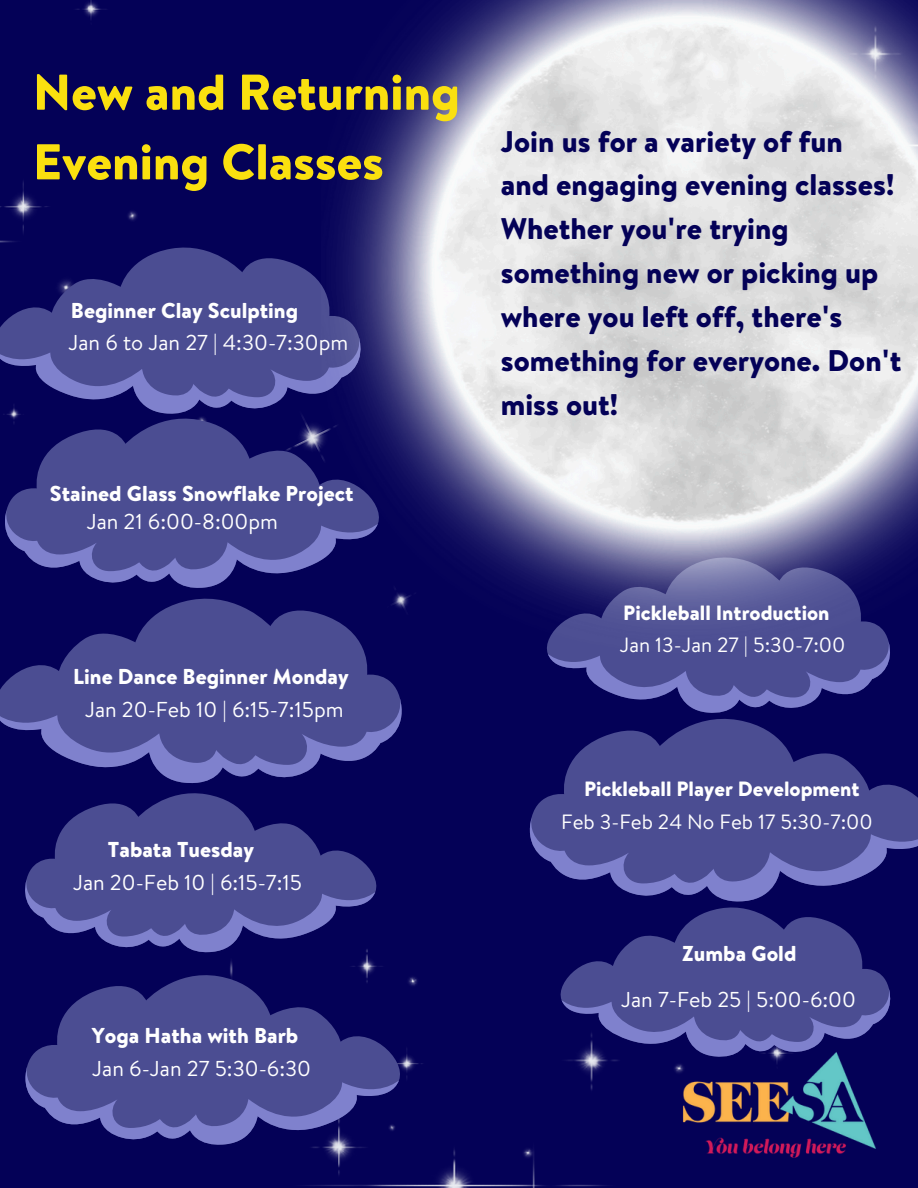
<style>
.page{position:relative;width:918px;height:1188px;background:#040157}
.page>*{position:absolute;margin:0;border:0;box-sizing:border-box;transform-origin:0 0}
.t1{font:900 50.25px/69.6px "Hv D Trial Brandon Text";color:#fae00f}
.t2{font:900 29.85px/43.8px "Hv D Trial Brandon Text";color:#040157}
.t3{font:21.6px "Brandon Text";color:#fff}
.t4{font:900 21.6px "Hv D Trial Brandon Text";color:#fff}
.t5{font:900 20.7px "Hv D Trial Brandon Text";color:#fff}
.t6{font:20.7px "Brandon Text";color:#fff}
.s1{font-family:"Noto Sans";font-weight:700}
</style>
<div class="page">
<img style="left:0;top:0;width:137px;height:241px">
<img style="left:230px;top:956px;width:451px;height:232px">
<svg style="left:6px;top:417px;width:316px;height:93px;fill:#4b4d92"></svg>
<svg style="left:5px;top:510px;width:317px;height:78px"></svg>
<svg style="left:532px;top:719px;width:386px;height:98px;fill:#4b4d92"></svg>
<svg style="left:529px;top:817px;width:389px;height:85px"></svg>
<svg style="left:26px;top:793px;width:351px;height:100px;fill:#4b4d92"></svg>
<svg style="left:25px;top:879px;width:350px;height:77px"></svg>
<svg style="left:27px;top:969px;width:380px;height:179px;fill:#4b4d92"></svg>
<svg style="left:25px;top:1066px;width:374px;height:82px"></svg>
<svg style="left:0;top:241px;width:322px;height:96px;fill:#4b4d92"></svg>
<svg style="left:0;top:337px;width:322px;height:80px"></svg>
<svg style="left:548px;top:652px;width:342px;height:61px"></svg>
<svg style="left:0;top:598px;width:400px;height:100px;fill:#4b4d92"></svg>
<svg style="left:0;top:698px;width:402px;height:85px"></svg>
<svg style="left:554px;top:907px;width:335px;height:153px;fill:#4b4d92"></svg>
<svg style="left:562px;top:988px;width:329px;height:72px"></svg>
<img style="left:322px;top:0;width:596px;height:652px">
<img style="left:681px;top:1051px;width:198px;height:107px">
<h3 class="t1" style="left:33px;top:56px;width:428px">New and Returning<br>Evening Classes</h3>
<p class="t4" style="left:71px;top:295px;width:229px">Beginner Clay Sculpting</p>
<p class="t3" style="left:68px;top:327px;width:281px">Jan 6 to Jan 27 | 4:30-7:30pm</p>
<h1 class="t4" style="left:50px;top:478px;width:305px">Stained Glass Snowflake Project</h1>
<h3 class="t3" style="left:87px;top:506px;width:193px">Jan 21 6:00-8:00pm</h3>
<p class="t4" style="left:73px;top:661px;width:277px">Line Dance Beginner Monday</p>
<h3 class="t3" style="left:85px;top:694px;width:260px">Jan 20-Feb 10 | 6:15-7:15pm</h3>
<p class="t4" style="left:108px;top:834px;width:148px">Tabata Tuesday</p>
<h3 class="t3" style="left:73px;top:867px;width:230px">Jan 20-Feb 10 | 6:15-7:15</h3>
<p class="t4" style="left:92px;top:1020px;width:208px">Yoga Hatha with Barb</p>
<p class="t3" style="left:92px;top:1053px;width:220px">Jan 6-Jan 27 5:30-6:30</p>
<p class="t2" style="left:501px;top:119px;width:402px">Join us for a variety of fun<br>and engaging evening classes!<br>Whether you<span class="s1">'</span>re trying something new or picking up where you left off, there<span class="s1">'</span>s something for everyone. Don<span class="s1">'</span>t miss out!</p>
<p class="t5" style="left:623px;top:598px;width:208px">Pickleball Introduction</p>
<h2 class="t6" style="left:620px;top:630px;width:227px">Jan 13-Jan 27 | 5:30-7:00</h2>
<p class="t5" style="left:584px;top:774px;width:277px">Pickleball Player Development</p>
<p class="t6" style="left:561px;top:807px;width:313px">Feb 3-Feb 24 No Feb 17 5:30-7:00</p>
<p class="t4" style="left:682px;top:938px;width:116px">Zumba Gold</p>
<p class="t3" style="left:621px;top:984px;width:236px">Jan 7-Feb 25 | 5:00-6:00</p>
</div>
